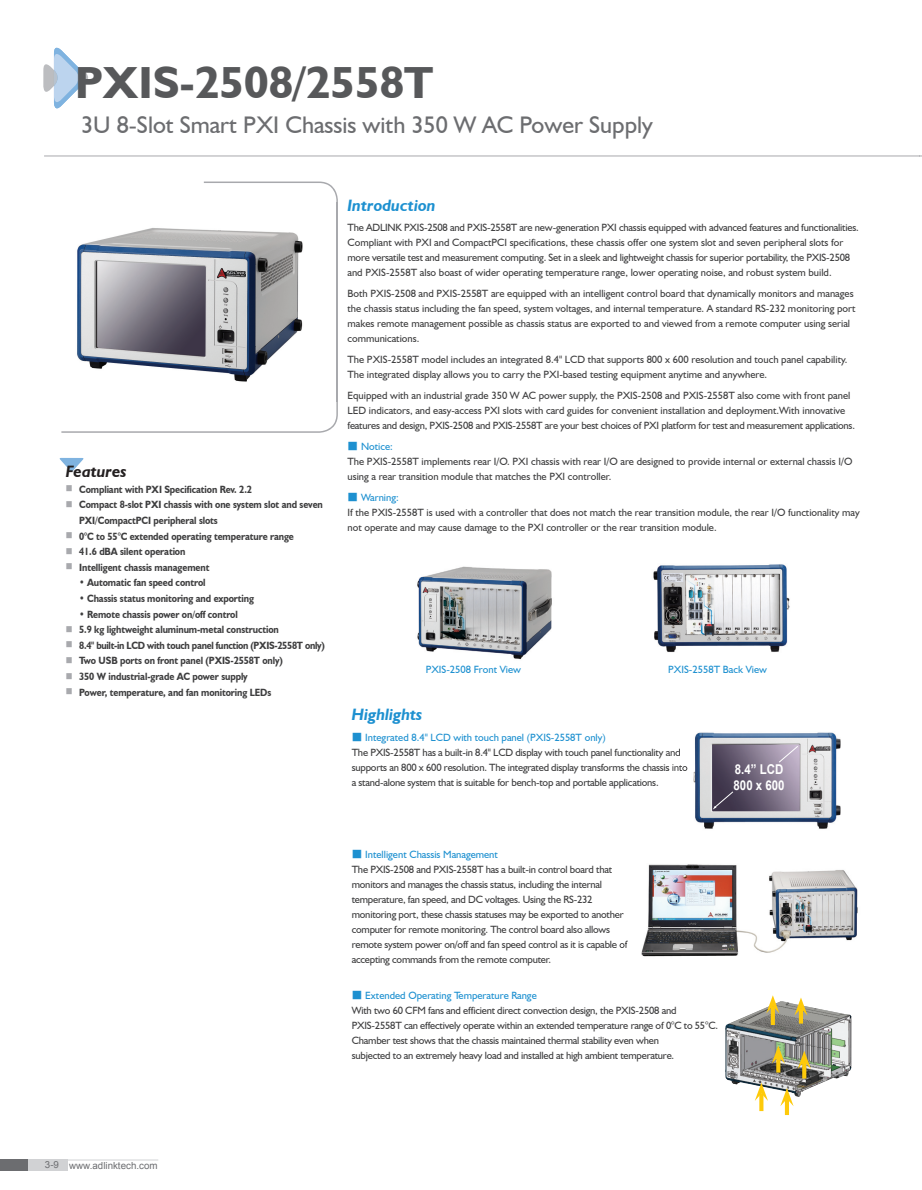
<style>
.page{position:relative;width:922px;height:1190px;background:#fff}
.page>*{position:absolute;margin:0;border:0;box-sizing:border-box;transform-origin:0 0}
.t1{font:700 45px "Humanist 521 BT";color:#57585a}
.t2{font:24px "Humanist 521 BT";color:#6c6d70}
.t3{font:italic 700 16.5px "Humanist 521 BT";color:#1d90d0}
.t4{font:italic 700 16.5px "Humanist 521 BT";color:#231f20}
.t5{font:700 13.5px/16.4px "Arial";color:#fff;scale:.85 1}
.t6{font:10.5px/15px "Humanist 521 BT";letter-spacing:-.02em;color:#3e3e3f}
.t7{font:10.5px/15px "Humanist 521 BT";color:#3e3e3f}
.t8{font:700 10.5px/15.6px "Humanist 521 BT";letter-spacing:-.01em;color:#3e3e3f;scale:.9 1}
.t9{font:700 10.5px "Humanist 521 BT";letter-spacing:-.03em;color:#3e3e3f;scale:.9 1}
.t10{font:10.5px "Humanist 521 BT";color:#1d90d0}
.t11{font:9.75px "Arial";color:#6c6d70}
.s1{font-family:"Koz Min Pro";font-weight:400;font-size:7.5px;color:#a8a9ad}
.s2{font-family:"Koz Min Pro";color:#1d90d0}
.s3{color:#1d90d0}
</style>
<div class="page">
<svg style="left:44px;top:155px;width:876px;height:27px"></svg>
<svg style="left:43px;top:47px;width:45px;height:62px"></svg>
<svg style="left:81px;top:71px;width:4px;height:14px"></svg>
<div style="left:0;top:1159px;width:28px;height:12px;background:#6c6d70"></div>
<div style="left:28px;top:1159px;width:40px;height:12px;background:#d1d2d4"></div>
<hr style="left:68px;top:1160px;width:90px;height:1px;background:#d1d2d4">
<svg style="left:59px;top:458px;width:25px;height:13px"></svg>
<svg style="left:61px;top:182px;width:277px;height:251px"></svg>
<img style="left:61px;top:203px;width:275px;height:198px">
<img style="left:336px;top:203px;width:2px;height:198px">
<img style="left:417px;top:566px;width:135px;height:94px">
<img style="left:653px;top:564px;width:137px;height:88px">
<img style="left:623px;top:864px;width:235px;height:141px">
<svg style="left:615px;top:913px;width:8px;height:5px"></svg>
<svg style="left:615px;top:941px;width:13px;height:9px"></svg>
<img style="left:679px;top:732px;width:162px;height:97px">
<svg style="left:668px;top:749px;width:12px;height:9px"></svg>
<img style="left:668px;top:764px;width:19px;height:9px">
<svg style="left:778px;top:745px;width:20px;height:18px"></svg>
<svg style="left:712px;top:791px;width:22px;height:19px"></svg>
<img style="left:737px;top:1061px;width:114px;height:36px">
<div style="left:770px;top:1006px;width:5px;height:19px;background:#feca0a"></div>
<svg style="left:766px;top:995px;width:13px;height:18px"></svg>
<hr style="left:799px;top:1008px;width:4px;height:16px;background:#feca0a">
<svg style="left:794px;top:997px;width:13px;height:19px"></svg>
<svg style="left:776px;top:1064px;width:4px;height:9px"></svg>
<svg style="left:771px;top:1046px;width:14px;height:18px"></svg>
<svg style="left:802px;top:1069px;width:4px;height:10px"></svg>
<svg style="left:797px;top:1051px;width:14px;height:18px"></svg>
<svg style="left:759px;top:1101px;width:4px;height:10px"></svg>
<svg style="left:754px;top:1083px;width:14px;height:18px"></svg>
<hr style="left:785px;top:1099px;width:4px;height:16px;background:#feca0a">
<svg style="left:780px;top:1088px;width:13px;height:18px"></svg>
<h1 class="t1" style="left:75px;top:54px;width:360px">PXIS-2508/2558T</h1>
<h2 class="t2" style="left:81px;top:110px;width:573px">3U 8-Slot Smart PXI Chassis with 350 W AC Power Supply</h2>
<h3 class="t4" style="left:66px;top:461px;width:63px">Features</h3>
<p class="t8" style="left:66px;top:481px;width:208px"><span class="s1">■</span> Compliant with PXI Specification Rev. 2.2</p>
<p class="t8" style="left:79px;top:497px;width:272px;text-indent:-14px"><span class="s1">■</span> Compact 8-slot PXI chassis with one system slot and seven<br>PXI/CompactPCI peripheral slots</p>
<p class="t8" style="left:66px;top:528px;width:255px"><span class="s1">■</span> 0°C to 55°C extended operating temperature range</p>
<p class="t8" style="left:66px;top:544px;width:135px"><span class="s1">■</span> 41.6 dBA silent operation</p>
<p class="t8" style="left:66px;top:559px;width:161px"><span class="s1">■</span> Intelligent chassis management</p>
<p class="t8" style="left:79px;top:575px;width:142px">• Automatic fan speed control</p>
<p class="t8" style="left:79px;top:590px;width:196px">• Chassis status monitoring and exporting</p>
<p class="t8" style="left:79px;top:606px;width:178px">• Remote chassis power on/off control</p>
<p class="t8" style="left:66px;top:622px;width:238px"><span class="s1">■</span> 5.9 kg lightweight aluminum-metal construction</p>
<p class="t9" style="left:66px;top:639px;width:289px"><span class="s1">■</span> 8.4" built-in LCD with touch panel function (PXIS-2558T only)</p>
<p class="t8" style="left:66px;top:653px;width:243px"><span class="s1">■</span> Two USB ports on front panel (PXIS-2558T only)</p>
<p class="t8" style="left:66px;top:668px;width:204px"><span class="s1">■</span> 350 W industrial-grade AC power supply</p>
<p class="t8" style="left:66px;top:684px;width:230px"><span class="s1">■</span> Power, temperature, and fan monitoring LEDs</p>
<h3 class="t3" style="left:347px;top:195px;width:89px">Introduction</h3>
<p class="t6" style="left:347px;top:220px;width:513px">The ADLINK PXIS-2508 and PXIS-2558T are new-generation PXI chassis equipped with advanced features and functionalities.<br>Compliant with PXI and CompactPCI specifications, these chassis offer one system slot and seven peripheral slots for more versatile test and measurement computing. Set in a sleek and lightweight chassis for superior portability, the PXIS-2508 and PXIS-2558T also boast of wider operating temperature range, lower operating noise, and robust system build.</p>
<p class="t7" style="left:347px;top:286px;width:509px">Both PXIS-2508 and PXIS-2558T are equipped with an intelligent control board that dynamically monitors and manages the chassis status including the fan speed, system voltages, and internal temperature. A standard RS-232 monitoring port makes remote management possible as chassis status are exported to and viewed from a remote computer using serial communications.</p>
<p class="t7" style="left:347px;top:352px;width:501px">The PXIS-2558T model includes an integrated 8.4" LCD that supports 800 x 600 resolution and touch panel capability.<br>The integrated display allows you to carry the PXI-based testing equipment anytime and anywhere.</p>
<p class="t7" style="left:347px;top:388px;width:509px">Equipped with an industrial grade 350 W AC power supply, the PXIS-2508 and PXIS-2558T also come with front panel<br>LED indicators, and easy-access PXI slots with card guides for convenient installation and deployment.With innovative features and design, PXIS-2508 and PXIS-2558T are your best choices of PXI platform for test and measurement applications.</p>
<p class="t7" style="left:347px;top:439px;width:506px"><span class="s2">■</span> <span class="s3">Notice:<br></span>The PXIS-2558T implements rear I/O. PXI chassis with rear I/O are designed to provide internal or external chassis I/O using a rear transition module that matches the PXI controller.</p>
<p class="t7" style="left:347px;top:490px;width:513px"><span class="s2">■</span> <span class="s3">Warning:<br></span>If the PXIS-2558T is used with a controller that does not match the rear transition module, the rear I/O functionality may not operate and may cause damage to the PXI controller or the rear transition module.</p>
<p class="t10" style="left:425px;top:663px;width:97px">PXIS-2508 Front View</p>
<p class="t10" style="left:668px;top:663px;width:100px">PXIS-2558T Back View</p>
<h3 class="t3" style="left:352px;top:704px;width:72px">Highlights</h3>
<p class="t6" style="left:352px;top:730px;width:337px"><span class="s2">■</span> <span class="s3">Integrated 8.4" LCD with touch panel (PXIS-2558T only)<br></span>The PXIS-2558T has a built-in 8.4" LCD display with touch panel functionality and supports an 800 x 600 resolution. The integrated display transforms the chassis into a stand-alone system that is suitable for bench-top and portable applications.</p>
<p class="t5" style="left:733px;top:761px;width:62px">8.4” LCD<br>800 x 600</p>
<p class="t6" style="left:352px;top:847px;width:277px"><span class="s2">■</span> <span class="s3">Intelligent Chassis Management<br></span>The PXIS-2508 and PXIS-2558T has a built-in control board that monitors and manages the chassis status, including the internal temperature, fan speed, and DC voltages. Using the RS-232 monitoring port, these chassis statuses may be exported to another computer for remote monitoring. The control board also allows remote system power on/off and fan speed control as it is capable of accepting commands from the remote computer.</p>
<p class="t6" style="left:352px;top:988px;width:368px"><span class="s2">■</span> <span class="s3">Extended Operating Temperature Range<br></span>With two 60 CFM fans and efficient direct convection design, the PXIS-2508 and PXIS-2558T can effectively operate within an extended temperature range of 0°C to 55°C.<br>Chamber test shows that the chassis maintained thermal stability even when<br>subjected to an extremely heavy load and installed at high ambient temperature.</p>
<p class="t11" style="left:45px;top:1160px;width:114px">3-9 www.adlinktech.com</p>
</div>
